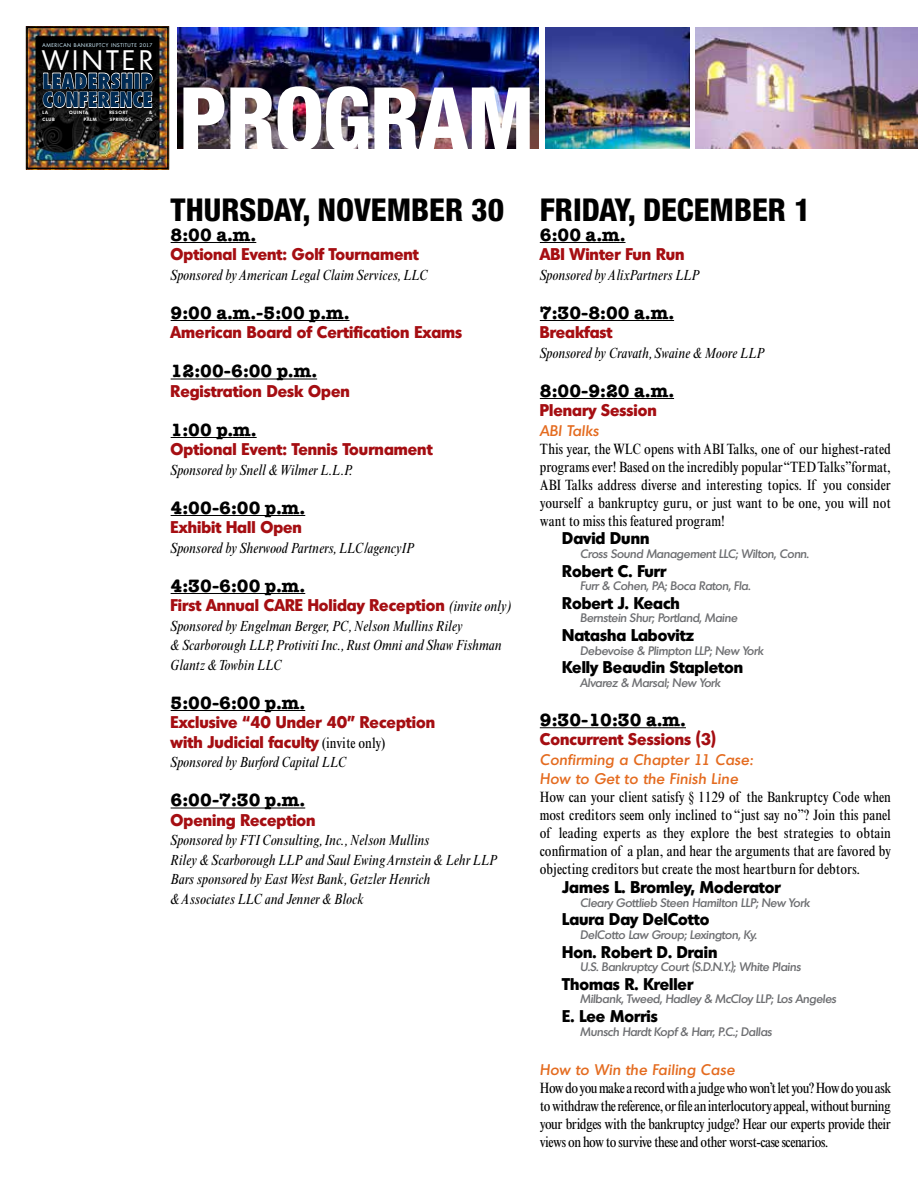
<style>
.page{position:relative;width:918px;height:1188px;background:#fff}
.page>*{position:absolute;margin:0;border:0;box-sizing:border-box;transform-origin:0 0}
.t1{font:800 condensed 31.5px "Helvetica Neue LT Std";color:#000}
.t2{font:27.45px "Montreal Serial";letter-spacing:.145em;color:#fff}
.t3{font:800 condensed 20.4px/18.9px "Futura";letter-spacing:.02em;color:#002b54}
.t4{font:700 18px "American Typewriter Std";color:#000}
.t5{font:800 16.5px/19.5px "Montreal Serial";color:#a50e12}
.t6{font:800 16.5px "Montreal Serial";color:#000}
.t7{font:condensed 15px/18px "Times New Roman MT Std";color:#000;text-align:justify}
.t8{font:italic condensed 15px/19.5px "Times New Roman MT Std";color:#000}
.t9{font:italic 500 15px/19.5px "Montreal Serial";letter-spacing:.02em;color:#e46b1f}
.t10{font:italic 500 12px "Montreal Serial";letter-spacing:-.02em;color:#6d6e71}
.t11{font:5.25px "Montreal Serial";letter-spacing:.12em;color:#cfedfc}
.t12{font:700 4.5px "Montreal Serial";letter-spacing:.13em;color:#fff}
.s1{font-family:"Times New Roman MT Std";font-weight:400;font-style:italic;font-stretch:condensed;font-size:15px;color:#000}
.s2{font-family:"Times New Roman MT Std";font-weight:400;font-stretch:condensed;font-size:15px;color:#000}
</style>
<div class="page">
<img style="left:177px;top:27px;width:362px;height:121px">
<img style="left:545px;top:27px;width:144px;height:121px">
<img style="left:696px;top:27px;width:222px;height:121px">
<hr style="left:171px;top:242px;width:85px;height:1px;background:#000">
<hr style="left:171px;top:320px;width:179px;height:1px;background:#000">
<hr style="left:171px;top:379px;width:146px;height:1px;background:#000">
<hr style="left:171px;top:437px;width:86px;height:1px;background:#000">
<hr style="left:171px;top:515px;width:134px;height:1px;background:#000">
<hr style="left:171px;top:593px;width:134px;height:1px;background:#000">
<hr style="left:171px;top:710px;width:134px;height:1px;background:#000">
<hr style="left:171px;top:808px;width:134px;height:1px;background:#000">
<hr style="left:540px;top:242px;width:85px;height:1px;background:#000">
<hr style="left:540px;top:320px;width:134px;height:1px;background:#000">
<hr style="left:540px;top:398px;width:134px;height:1px;background:#000">
<hr style="left:540px;top:727px;width:146px;height:1px;background:#000">
<img style="left:183px;top:86px;width:347px;height:63px">
<img style="left:25px;top:26px;width:145px;height:144px">
<p class="t11" style="left:43px;top:41px;width:111px">AMERICAN BANKRUPTCY INSTITUTE 2017</p>
<h2 class="t2" style="left:43px;top:43px;width:111px">WINTER</h2>
<h3 class="t3" style="left:43px;top:72px;width:111px">LEADERSHIP<br>CONFERENCE</h3>
<p class="t12" style="left:43px;top:110px;width:7px">LA</p>
<p class="t12" style="left:69px;top:110px;width:20px">QUINTA</p>
<p class="t12" style="left:109px;top:110px;width:20px">RESORT</p>
<p class="t12" style="left:149px;top:110px;width:5px">&amp;</p>
<p class="t12" style="left:43px;top:117px;width:14px">CLUB</p>
<p class="t12" style="left:68px;top:117px;width:4px">•</p>
<p class="t12" style="left:84px;top:117px;width:14px">PALM</p>
<p class="t12" style="left:110px;top:117px;width:24px">SPRINGS,</p>
<p class="t12" style="left:146px;top:117px;width:8px">CA</p>
<h1 class="t1" style="left:171px;top:190px;width:335px">THURSDAY, NOVEMBER 30</h1>
<p class="t4" style="left:171px;top:224px;width:87px">8:00 a.m.</p>
<p class="t5" style="left:171px;top:244px;width:250px">Optional Event: Golf Tournament</p>
<p class="t8" style="left:171px;top:265px;width:259px">Sponsored by American Legal Claim Services, LLC</p>
<p class="t4" style="left:171px;top:302px;width:180px">9:00 a.m.-5:00 p.m.</p>
<p class="t5" style="left:171px;top:322px;width:293px">American Board of Certification Exams</p>
<p class="t4" style="left:171px;top:361px;width:148px">12:00-6:00 p.m.</p>
<p class="t5" style="left:171px;top:380px;width:181px">Registration Desk Open</p>
<p class="t4" style="left:171px;top:419px;width:88px">1:00 p.m.</p>
<p class="t5" style="left:171px;top:439px;width:263px">Optional Event: Tennis Tournament</p>
<p class="t8" style="left:171px;top:460px;width:184px">Sponsored by Snell &amp; Wilmer L.L.P.</p>
<p class="t4" style="left:171px;top:497px;width:136px">4:00-6:00 p.m.</p>
<p class="t5" style="left:171px;top:517px;width:133px">Exhibit Hall Open</p>
<p class="t8" style="left:171px;top:538px;width:245px">Sponsored by Sherwood Partners, LLC/agencyIP</p>
<p class="t4" style="left:171px;top:575px;width:136px">4:30-6:00 p.m.</p>
<p class="t5" style="left:171px;top:595px;width:344px">First Annual CARE Holiday Reception <span class="s1">(invite only)</span></p>
<p class="t8" style="left:171px;top:616px;width:332px">Sponsored by Engelman Berger, PC, Nelson Mullins Riley<br>&amp; Scarborough LLP, Protiviti Inc., Rust Omni and Shaw Fishman<br>Glantz &amp; Towbin LLC</p>
<p class="t4" style="left:171px;top:692px;width:136px">5:00-6:00 p.m.</p>
<p class="t5" style="left:171px;top:712px;width:266px">Exclusive “40 Under 40” Reception with Judicial faculty <span class="s2">(invite only)</span></p>
<p class="t8" style="left:171px;top:753px;width:177px">Sponsored by Burford Capital LLC</p>
<p class="t4" style="left:171px;top:790px;width:136px">6:00-7:30 p.m.</p>
<p class="t5" style="left:171px;top:809px;width:146px">Opening Reception</p>
<p class="t8" style="left:171px;top:831px;width:328px">Sponsored by FTI Consulting, Inc., Nelson Mullins<br>Riley &amp; Scarborough LLP and Saul Ewing Arnstein &amp; Lehr LLP Bars sponsored by East West Bank, Getzler Henrich<br>&amp; Associates LLC and Jenner &amp; Block</p>
<h1 class="t1" style="left:540px;top:190px;width:272px">FRIDAY, DECEMBER 1</h1>
<p class="t4" style="left:540px;top:224px;width:87px">6:00 a.m.</p>
<p class="t5" style="left:540px;top:244px;width:146px">ABI Winter Fun Run</p>
<p class="t8" style="left:540px;top:265px;width:161px">Sponsored by AlixPartners LLP</p>
<p class="t4" style="left:540px;top:302px;width:136px">7:30-8:00 a.m.</p>
<p class="t5" style="left:540px;top:322px;width:74px">Breakfast</p>
<p class="t8" style="left:540px;top:343px;width:226px">Sponsored by Cravath, Swaine &amp; Moore LLP</p>
<p class="t4" style="left:540px;top:380px;width:136px">8:00-9:20 a.m.</p>
<p class="t5" style="left:540px;top:400px;width:119px">Plenary Session</p>
<p class="t9" style="left:540px;top:420px;width:60px">ABI Talks</p>
<p class="t7" style="left:540px;top:440px;width:353px">This year, the WLC opens with ABI Talks, one of our highest-rated programs ever! Based on the incredibly popular “TED Talks”format, ABI Talks address diverse and interesting topics. If you consider yourself a bankruptcy guru, or just want to be one, you will not want to miss this featured program!</p>
<p class="t6" style="left:562px;top:527px;width:89px">David Dunn</p>
<p class="t10" style="left:580px;top:546px;width:230px">Cross Sound Management LLC; Wilton, Conn.</p>
<p class="t6" style="left:562px;top:560px;width:106px">Robert C. Furr</p>
<p class="t10" style="left:580px;top:578px;width:172px">Furr &amp; Cohen, PA; Boca Raton, Fla.</p>
<p class="t6" style="left:562px;top:592px;width:119px">Robert J. Keach</p>
<p class="t10" style="left:580px;top:610px;width:159px">Bernstein Shur; Portland, Maine</p>
<p class="t6" style="left:562px;top:624px;width:133px">Natasha Labovitz</p>
<p class="t10" style="left:580px;top:643px;width:185px">Debevoise &amp; Plimpton LLP; New York</p>
<p class="t6" style="left:562px;top:656px;width:182px">Kelly Beaudin Stapleton</p>
<p class="t10" style="left:580px;top:675px;width:142px">Alvarez &amp; Marsal; New York</p>
<p class="t4" style="left:540px;top:709px;width:148px">9:30-10:30 a.m.</p>
<p class="t5" style="left:540px;top:729px;width:178px">Concurrent Sessions (3)</p>
<p class="t9" style="left:540px;top:749px;width:215px">Confirming a Chapter 11 Case:<br>How to Get to the Finish Line</p>
<p class="t7" style="left:540px;top:788px;width:353px">How can your client satisfy § 1129 of the Bankruptcy Code when most creditors seem only inclined to “just say no”? Join this panel of leading experts as they explore the best strategies to obtain confirmation of a plan, and hear the arguments that are favored by objecting creditors but create the most heartburn for debtors.</p>
<p class="t6" style="left:562px;top:876px;width:220px">James L. Bromley, Moderator</p>
<p class="t10" style="left:580px;top:895px;width:231px">Cleary Gottlieb Steen Hamilton LLP; New York</p>
<p class="t6" style="left:562px;top:908px;width:149px">Laura Day DelCotto</p>
<p class="t10" style="left:580px;top:927px;width:178px">DelCotto Law Group; Lexington, Ky.</p>
<p class="t6" style="left:562px;top:941px;width:157px">Hon. Robert D. Drain</p>
<p class="t10" style="left:580px;top:959px;width:222px">U.S. Bankruptcy Court (S.D.N.Y.); White Plains</p>
<p class="t6" style="left:562px;top:973px;width:133px">Thomas R. Kreller</p>
<p class="t10" style="left:580px;top:991px;width:257px">Milbank, Tweed, Hadley &amp; McCloy LLP; Los Angeles</p>
<p class="t6" style="left:562px;top:1005px;width:97px">E. Lee Morris</p>
<p class="t10" style="left:580px;top:1024px;width:193px">Munsch Hardt Kopf &amp; Harr, P.C.; Dallas</p>
<p class="t9" style="left:540px;top:1059px;width:196px">How to Win the Failing Case</p>
<p class="t7" style="left:540px;top:1079px;width:353px">How do you make a record with a judge who won’t let you? How do you ask to withdraw the reference, or file an interlocutory appeal, without burning your bridges with the bankruptcy judge? Hear our experts provide their views on how to survive these and other worst-case scenarios.</p>
</div>
